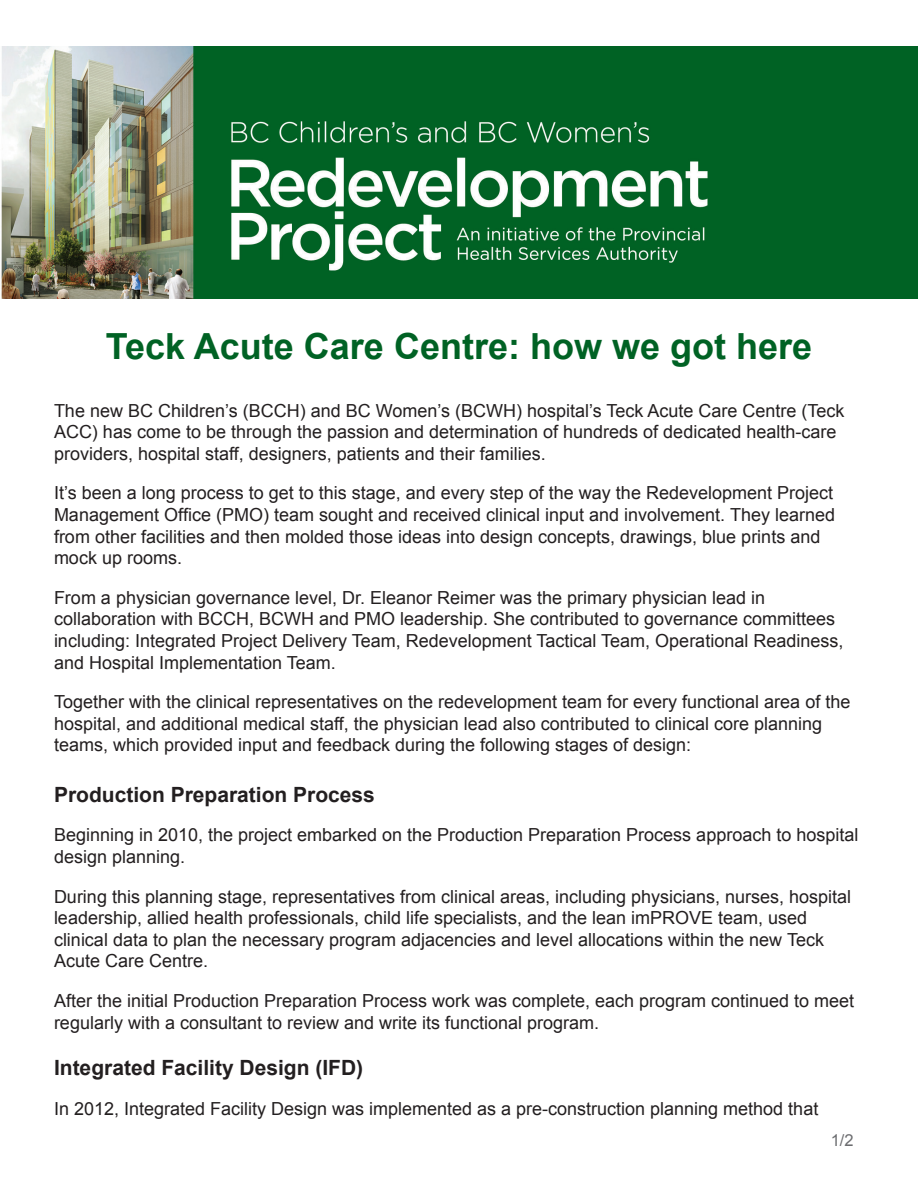
<style>
.page{position:relative;width:918px;height:1188px;background:#fff}
.page>*{position:absolute;margin:0;border:0;box-sizing:border-box;transform-origin:0 0}
.t1{font:700 36px "Arial";color:#006224}
.t2{font:700 21px "Arial";color:#231f20}
.t3{font:18px/21.6px "Arial";color:#231f20}
.t4{font:16.5px "Arial";color:#6c6d70}
</style>
<div class="page">
<img style="left:1px;top:46px;width:917px;height:252px">
<p class="t1" style="left:106px;top:322px;width:708px">Teck Acute Care Centre: how we got here</p>
<p class="t3" style="left:54px;top:400px;width:792px">The new BC Children’s (BCCH) and BC Women’s (BCWH) hospital’s Teck Acute Care Centre (Teck<br>ACC) has come to be through the passion and determination of hundreds of dedicated health-care providers, hospital staff, designers, patients and their families.</p>
<p class="t3" style="left:54px;top:482px;width:783px">It’s been a long process to get to this stage, and every step of the way the Redevelopment Project Management Office (PMO) team sought and received clinical input and involvement. They learned from other facilities and then molded those ideas into design concepts, drawings, blue prints and mock up rooms.</p>
<p class="t3" style="left:54px;top:587px;width:791px">From a physician governance level, Dr. Eleanor Reimer was the primary physician lead in collaboration with BCCH, BCWH and PMO leadership. She contributed to governance committees including: Integrated Project Delivery Team, Redevelopment Tactical Team, Operational Readiness, and Hospital Implementation Team.</p>
<p class="t3" style="left:54px;top:691px;width:798px">Together with the clinical representatives on the redevelopment team for every functional area of the hospital, and additional medical staff, the physician lead also contributed to clinical core planning teams, which provided input and feedback during the following stages of design:</p>
<p class="t2" style="left:54px;top:780px;width:322px">Production Preparation Process</p>
<p class="t3" style="left:54px;top:824px;width:806px">Beginning in 2010, the project embarked on the Production Preparation Process approach to hospital design planning.</p>
<p class="t3" style="left:54px;top:886px;width:799px">During this planning stage, representatives from clinical areas, including physicians, nurses, hospital leadership, allied health professionals, child life specialists, and the lean imPROVE team, used clinical data to plan the necessary program adjacencies and level allocations within the new Teck Acute Care Centre.</p>
<p class="t3" style="left:54px;top:990px;width:802px">After the initial Production Preparation Process work was complete, each program continued to meet regularly with a consultant to review and write its functional program.</p>
<p class="t2" style="left:54px;top:1054px;width:311px">Integrated Facility Design (IFD)</p>
<p class="t3" style="left:54px;top:1098px;width:766px">In 2012, Integrated Facility Design was implemented as a pre-construction planning method that</p>
<p class="t4" style="left:831px;top:1129px;width:24px">1/2</p>
</div>
